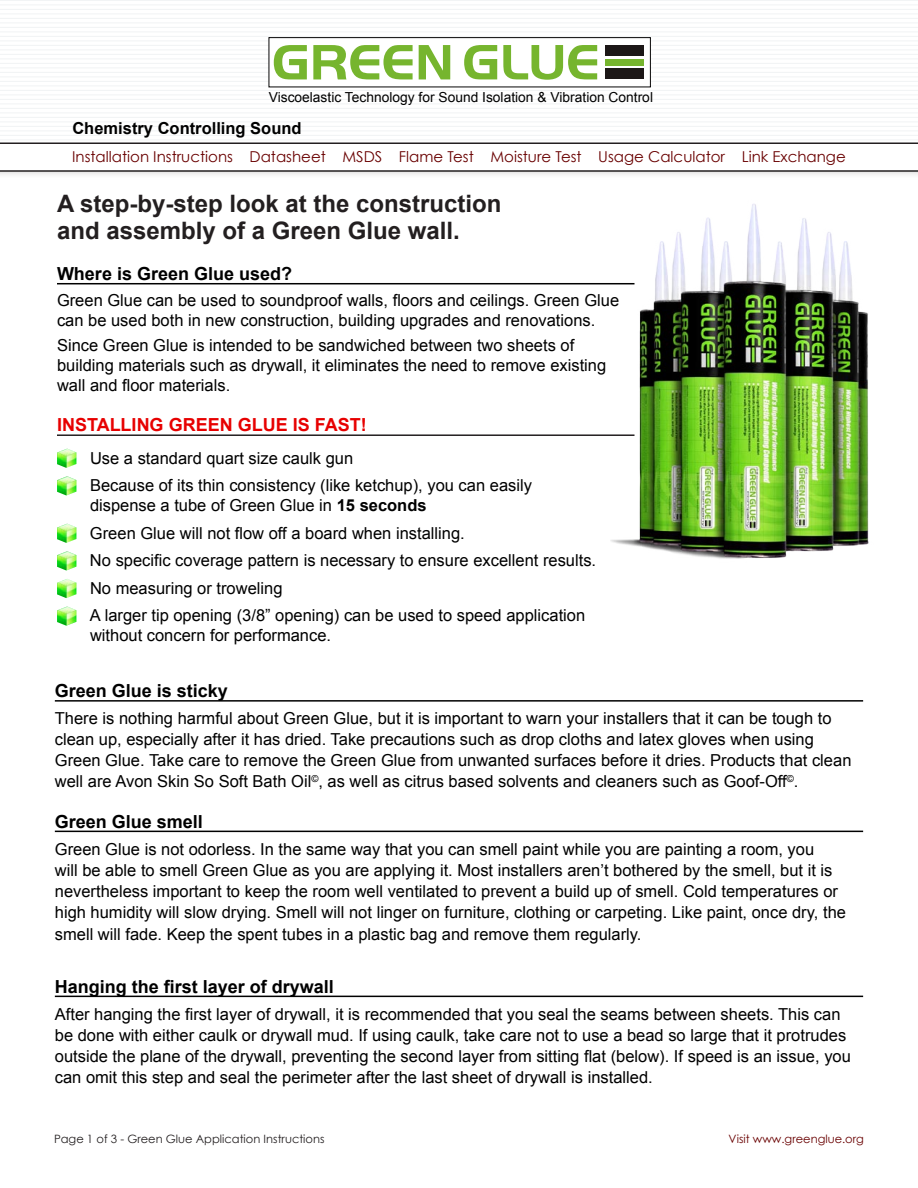
<style>
.page{position:relative;width:918px;height:1188px;background:#fff}
.page>*{position:absolute;margin:0;border:0;box-sizing:border-box;transform-origin:0 0}
.t1{font:700 24px/27px "Arial";color:#231f20}
.Paragraph_Style_1{font:700 18px "Arial";color:#000}
.Paragraph_Style_1-2{font:700 18px "Arial";color:#e70000}
.t2{font:16.5px/21px "Arial";color:#000}
.t3{font:700 16.5px "Arial";color:#000}
.t4{font:15px "Century Gothic";color:#690101}
.t5{font:13.8px "Arial";color:#000}
.t6{font:11.4px "Century Gothic";color:#231f20}
.t7{font:11.4px "Century Gothic";color:#690101}
.s1{font-weight:700}
</style>
<div class="page">
<hr style="left:0;top:4px;width:918px;height:1px;background:#f1f3f4">
<hr style="left:0;top:0;width:918px;height:1px;background:#f1f3f4">
<hr style="left:0;top:9px;width:918px;height:1px;background:#f1f3f4">
<hr style="left:0;top:14px;width:918px;height:1px;background:#f1f3f4">
<hr style="left:0;top:18px;width:918px;height:1px;background:#f1f3f4">
<hr style="left:0;top:22px;width:918px;height:1px;background:#f1f3f4">
<hr style="left:0;top:27px;width:918px;height:1px;background:#f1f3f4">
<hr style="left:0;top:32px;width:918px;height:1px;background:#f1f3f4">
<hr style="left:0;top:36px;width:918px;height:1px;background:#f1f3f4">
<hr style="left:0;top:40px;width:918px;height:1px;background:#f1f3f4">
<hr style="left:0;top:45px;width:918px;height:1px;background:#f1f3f4">
<hr style="left:0;top:50px;width:918px;height:1px;background:#f1f3f4">
<hr style="left:0;top:54px;width:918px;height:1px;background:#f1f3f4">
<hr style="left:0;top:58px;width:918px;height:1px;background:#f1f3f4">
<hr style="left:0;top:63px;width:918px;height:1px;background:#f1f3f4">
<hr style="left:0;top:68px;width:918px;height:1px;background:#f1f3f4">
<hr style="left:0;top:72px;width:918px;height:1px;background:#f1f3f4">
<hr style="left:0;top:76px;width:918px;height:1px;background:#f1f3f4">
<hr style="left:0;top:81px;width:918px;height:1px;background:#f1f3f4">
<hr style="left:0;top:86px;width:918px;height:1px;background:#f1f3f4">
<hr style="left:0;top:90px;width:918px;height:1px;background:#f1f3f4">
<hr style="left:0;top:94px;width:918px;height:1px;background:#f1f3f4">
<hr style="left:0;top:99px;width:918px;height:1px;background:#f1f3f4">
<hr style="left:0;top:104px;width:918px;height:1px;background:#f1f3f4">
<hr style="left:0;top:108px;width:918px;height:1px;background:#f1f3f4">
<hr style="left:0;top:112px;width:918px;height:1px;background:#f1f3f4">
<hr style="left:0;top:117px;width:918px;height:1px;background:#f1f3f4">
<hr style="left:0;top:122px;width:918px;height:1px;background:#f1f3f4">
<hr style="left:0;top:126px;width:918px;height:1px;background:#f1f3f4">
<hr style="left:0;top:130px;width:918px;height:1px;background:#f1f3f4">
<hr style="left:0;top:135px;width:918px;height:1px;background:#f1f3f4">
<hr style="left:0;top:140px;width:918px;height:1px;background:#f1f3f4">
<hr style="left:0;top:172px;width:918px;height:3px;background:#efefee">
<hr style="left:0;top:143px;width:918px;height:1px;background:#231f20">
<hr style="left:0;top:170px;width:918px;height:2px;background:#231f20">
<div style="left:269px;top:38px;width:381px;height:49px;background:#fff"></div>
<div style="left:269px;top:37px;width:382px;height:50px;border:1px solid #070606"></div>
<svg style="left:274px;top:45px;width:33px;height:34px"></svg>
<svg style="left:313px;top:45px;width:100px;height:34px"></svg>
<svg style="left:419px;top:45px;width:31px;height:34px"></svg>
<svg style="left:464px;top:45px;width:33px;height:34px"></svg>
<svg style="left:503px;top:45px;width:94px;height:35px"></svg>
<div style="left:605px;top:59px;width:39px;height:6px;background:#76b52e"></div>
<div style="left:605px;top:69px;width:39px;height:10px;background:#1c1717"></div>
<div style="left:605px;top:45px;width:39px;height:11px;background:#1c1717"></div>
<img style="left:610px;top:204px;width:259px;height:355px">
<hr style="left:57px;top:283px;width:577px;height:1px;background:#000">
<hr style="left:57px;top:434px;width:577px;height:2px;background:#231f20">
<img style="left:57px;top:449px;width:19px;height:19px">
<img style="left:57px;top:476px;width:19px;height:20px">
<img style="left:57px;top:524px;width:19px;height:19px">
<img style="left:57px;top:551px;width:19px;height:20px">
<img style="left:57px;top:579px;width:19px;height:19px">
<img style="left:57px;top:606px;width:19px;height:20px">
<hr style="left:55px;top:700px;width:808px;height:2px;background:#000">
<hr style="left:55px;top:831px;width:808px;height:1px;background:#000">
<hr style="left:55px;top:996px;width:808px;height:1px;background:#000">
<p class="t5" style="left:269px;top:89px;width:386px">Viscoelastic Technology for Sound Isolation &amp; Vibration Control</p>
<p class="t3" style="left:72px;top:119px;width:231px">Chemistry Controlling Sound</p>
<p class="t4" style="left:72px;top:147px;width:775px">Installation Instructions Datasheet MSDS Flame Test Moisture Test Usage Calculator Link Exchange</p>
<p class="t1" style="left:57px;top:191px;width:446px">A step-by-step look at the construction and assembly of a Green Glue wall.</p>
<p class="Paragraph_Style_1" style="left:57px;top:264px;width:237px">Where is Green Glue used?</p>
<p class="t2" style="left:57px;top:290px;width:564px;line-height:19.8px">Green Glue can be used to soundproof walls, floors and ceilings. Green Glue can be used both in new construction, building upgrades and renovations.</p>
<p class="t2" style="left:57px;top:336px;width:551px;line-height:19.8px">Since Green Glue is intended to be sandwiched between two sheets of building materials such as drywall, it eliminates the need to remove existing wall and floor materials.</p>
<p class="Paragraph_Style_1-2" style="left:57px;top:415px;width:311px">INSTALLING GREEN GLUE IS FAST!</p>
<p class="t2" style="left:90px;top:447px;width:265px">Use a standard quart size caulk gun</p>
<p class="t2" style="left:90px;top:475px;width:444px;line-height:19.8px">Because of its thin consistency (like ketchup), you can easily dispense a tube of Green Glue in <span class="s1">15 seconds</span></p>
<p class="t2" style="left:90px;top:522px;width:376px">Green Glue will not flow off a board when installing.</p>
<p class="t2" style="left:90px;top:550px;width:508px">No specific coverage pattern is necessary to ensure excellent results.</p>
<p class="t2" style="left:90px;top:578px;width:194px">No measuring or troweling</p>
<p class="t2" style="left:90px;top:606px;width:497px;line-height:19.8px">A larger tip opening (3/8” opening) can be used to speed application without concern for performance.</p>
<p class="Paragraph_Style_1" style="left:55px;top:681px;width:175px">Green Glue is sticky</p>
<p class="t2" style="left:55px;top:708px;width:798px">There is nothing harmful about Green Glue, but it is important to warn your installers that it can be tough to clean up, especially after it has dried. Take precautions such as drop cloths and latex gloves when using Green Glue. Take care to remove the Green Glue from unwanted surfaces before it dries. Products that clean well are Avon Skin So Soft Bath Oil<sup>©</sup>, as well as citrus based solvents and cleaners such as Goof-Off<sup>©</sup>.</p>
<p class="Paragraph_Style_1" style="left:55px;top:811px;width:150px">Green Glue smell</p>
<p class="t2" style="left:55px;top:838px;width:793px">Green Glue is not odorless. In the same way that you can smell paint while you are painting a room, you<br>will be able to smell Green Glue as you are applying it. Most installers aren’t bothered by the smell, but it is nevertheless important to keep the room well ventilated to prevent a build up of smell. Cold temperatures or high humidity will slow drying. Smell will not linger on furniture, clothing or carpeting. Like paint, once dry, the</p>
<p class="t2" style="left:55px;top:924px;width:588px">smell will fade. Keep the spent tubes in a plastic bag and remove them regularly.</p>
<p class="Paragraph_Style_1" style="left:55px;top:976px;width:281px">Hanging the first layer of drywall</p>
<p class="t2" style="left:55px;top:1003px;width:798px">After hanging the first layer of drywall, it is recommended that you seal the seams between sheets. This can be done with either caulk or drywall mud. If using caulk, take care not to use a bead so large that it protrudes outside the plane of the drywall, preventing the second layer from sitting flat (below). If speed is an issue, you can omit this step and seal the perimeter after the last sheet of drywall is installed.</p>
<p class="t6" style="left:54px;top:1132px;width:272px">Page 1 of 3 - Green Glue Application Instructions</p>
<p class="t7" style="left:729px;top:1132px;width:137px">Visit www.greenglue.org</p>
</div>
